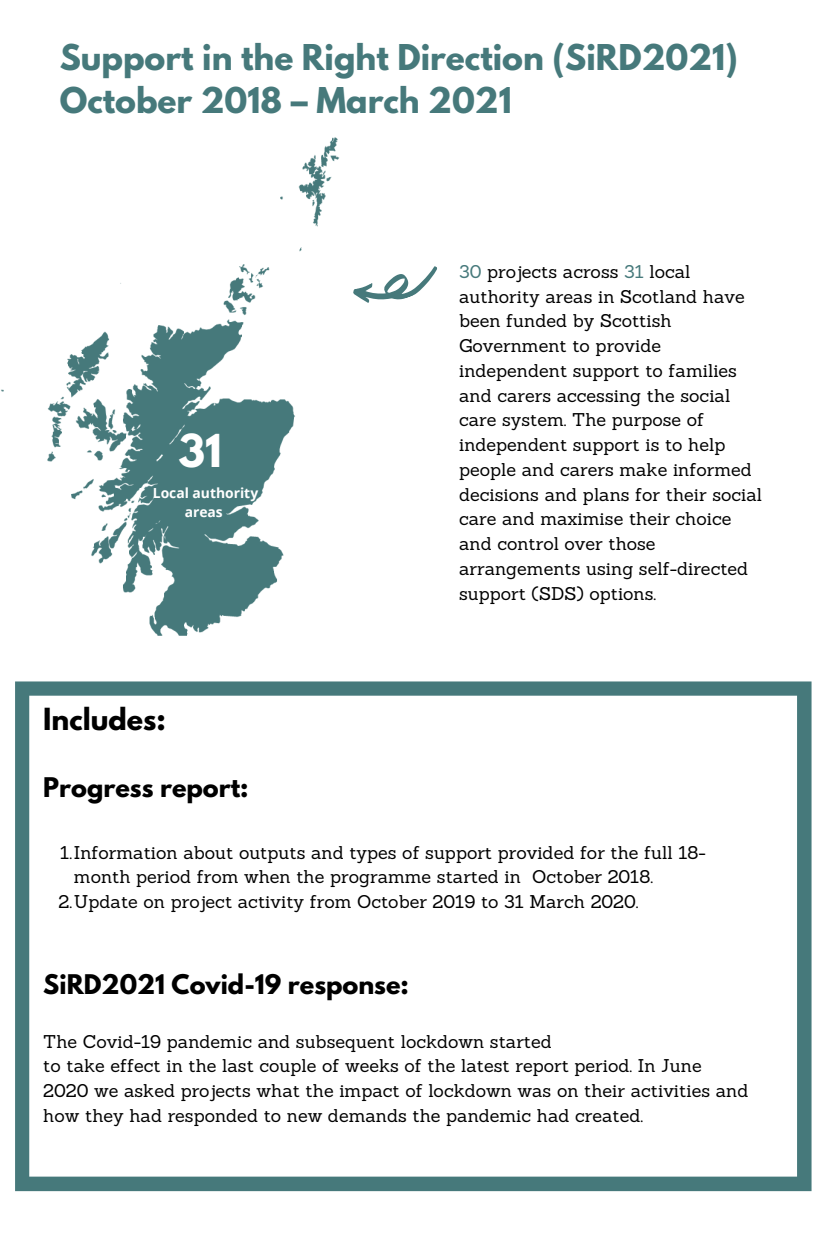
<style>
.page{position:relative;width:827px;height:1240px;background:#fff}
.page>*{position:absolute;margin:0;border:0;box-sizing:border-box;transform-origin:0 0}
.t1{font:700 40.2px "League Spartan";color:#fff}
.t2{font:700 31.5px/43.8px "League Spartan";color:#46797b}
.t3{font:700 27px "League Spartan";color:#000}
.t4{font:700 24px "League Spartan";color:#000}
.t5{font:18px/24.8px "Sanchez";color:#000}
.t6{font:700 13.8px/19.4px "Open Sans";color:#fff;text-align:center}
.s1{color:#46797b}
</style>
<div class="page">
<svg style="left:15px;top:681px;width:796px;height:510px"></svg>
<img style="left:1px;top:137px;width:530px;height:593px">
<h2 class="t2" style="left:60px;top:39px;width:679px">Support in the Right Direction (SiRD2021)<br>October 2018 – March 2021</h2>
<h1 class="t1" style="left:178px;top:431px;width:45px">31</h1>
<p class="t6" style="left:153px;top:482px;width:107px">Local authority areas</p>
<h3 class="t3" style="left:43px;top:706px;width:124px">Includes:</h3>
<h3 class="t4" style="left:43px;top:775px;width:207px">Progress report:</h3>
<p class="t5" style="left:459px;top:259px;width:305px"><span class="s1">30</span> projects across <span class="s1">31</span> local authority areas in Scotland have been funded by Scottish<br>Government to provide independent support to families and carers accessing the social care system. The purpose of independent support is to help people and carers make informed decisions and plans for their social care and maximise their choice and control over those arrangements using self-directed support (SDS) options.</p>
<p class="t5" style="left:60px;top:839px;width:647px">1.Information about outputs and types of support provided for the full 18-</p>
<p class="t5" style="left:74px;top:864px;width:581px">month period from when the programme started in October 2018.</p>
<p class="t5" style="left:59px;top:889px;width:581px">2.Update on project activity from October 2019 to 31 March 2020.</p>
<h3 class="t4" style="left:43px;top:972px;width:367px">SiRD2021 Covid-19 response:</h3>
<p class="t5" style="left:43px;top:1028px;width:707px">The Covid-19 pandemic and subsequent lockdown started<br>to take effect in the last couple of weeks of the latest report period. In June 2020 we asked projects what the impact of lockdown was on their activities and how they had responded to new demands the pandemic had created.</p>
</div>
